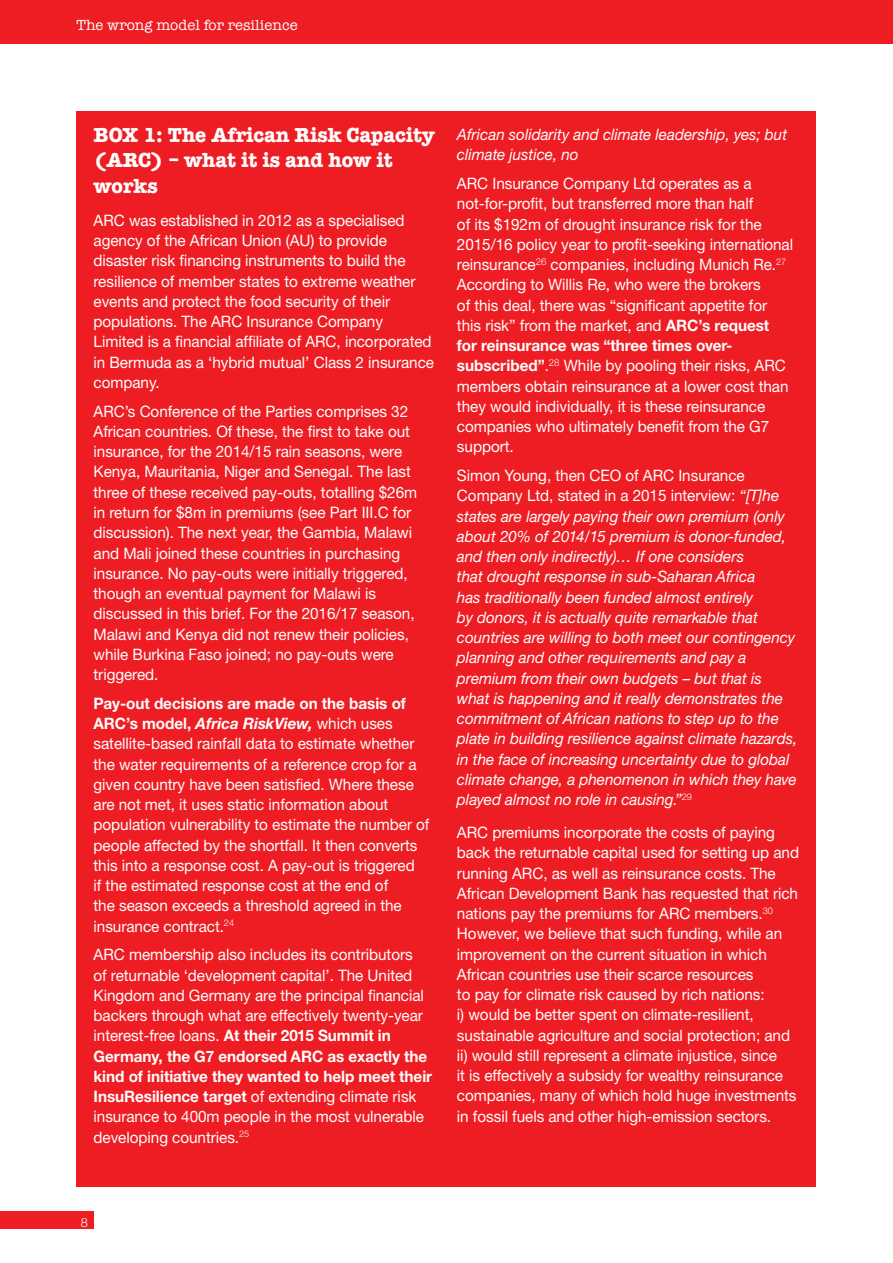
<style>
.page{position:relative;width:893px;height:1263px;background:#fff}
.page>*{position:absolute;margin:0;border:0;box-sizing:border-box;transform-origin:0 0}
.t1{font:700 21px/25.5px "American Typewriter";letter-spacing:-.005em;color:#fff}
.t2{font:15.75px/20.2px "Helvetica Neue";letter-spacing:-.005em;color:#fff}
.t3{font:italic 15.75px/20.2px "Helvetica Neue CE";letter-spacing:-.005em;color:#fff}
.t4{font:700 15.75px/20.2px "Helvetica Neue CE";letter-spacing:-.005em;color:#fff}
.t5{font:15px "American Typewriter";color:#fff}
.t6{font:300 12.75px "Helvetica Neue";color:#fff}
.s1{font-style:italic}
.s2{font-family:"Helvetica Neue";font-weight:400}
.s3{font-family:"Helvetica Neue CE";font-weight:700}
.s4{font-family:"Helvetica Neue CE";font-style:italic}
</style>
<div class="page">
<div style="left:0;top:0;width:893px;height:44px;background:#ee1d23"></div>
<div style="left:0;top:1211px;width:94px;height:18px;background:#ee1d23"></div>
<div style="left:77px;top:111px;width:739px;height:1075px;background:#ee1d23"></div>
<p class="t5" style="left:77px;top:16px;width:223px">The wrong model for resilience</p>
<h1 class="t1" style="left:94px;top:122px;width:343px">BOX 1: The African Risk Capacity (ARC) – what it is and how it works</h1>
<p class="t2" style="left:94px;top:210px;width:342px">ARC was established in 2012 as a specialised agency of the African Union (AU) to provide disaster risk financing instruments to build the resilience of member states to extreme weather events and protect the food security of their populations. The ARC Insurance Company Limited is a financial affiliate of ARC, incorporated in Bermuda as a ‘hybrid mutual’ Class 2 insurance company.</p>
<p class="t2" style="left:94px;top:401px;width:325px">ARC’s Conference of the Parties comprises 32<br>African countries. Of these, the first to take out insurance, for the 2014/15 rain seasons, were Kenya, Mauritania, Niger and Senegal. The last three of these received pay-outs, totalling $26m in return for $8m in premiums (see Part III.C for discussion). The next year, the Gambia, Malawi and Mali joined these countries in purchasing insurance. No pay-outs were initially triggered, though an eventual payment for Malawi is discussed in this brief. For the 2016/17 season, Malawi and Kenya did not renew their policies, while Burkina Faso joined; no pay-outs were triggered.</p>
<p class="t4" style="left:94px;top:693px;width:314px">Pay-out decisions are made on the basis of<br>ARC’s model, <span class="s1">Africa RiskView,</span> <span class="s2">which uses</span></p>
<p class="t2" style="left:94px;top:733px;width:337px">satellite-based rainfall data to estimate whether the water requirements of a reference crop for a given country have been satisfied. Where these are not met, it uses static information about population vulnerability to estimate the number of people affected by the shortfall. It then converts this into a response cost. A pay-out is triggered<br>if the estimated response cost at the end of<br>the season exceeds a threshold agreed in the insurance contract.<sup>24</sup></p>
<p class="t2" style="left:94px;top:944px;width:332px">ARC membership also includes its contributors of returnable ‘development capital’. The United Kingdom and Germany are the principal financial backers through what are effectively twenty-year interest-free loans. <span class="s3">At their 2015 Summit in</span></p>
<p class="t4" style="left:94px;top:1046px;width:340px">Germany, the G7 endorsed ARC as exactly the kind of initiative they wanted to help meet their</p>
<p class="t2" style="left:94px;top:1086px;width:332px"><span class="s3">InsuResilience target</span> of extending climate risk insurance to 400m people in the most vulnerable developing countries.<sup>25</sup></p>
<p class="t3" style="left:457px;top:124px;width:332px">African solidarity and climate leadership, yes; but climate justice, no</p>
<p class="t2" style="left:457px;top:173px;width:338px">ARC Insurance Company Ltd operates as a not-for-profit, but transferred more than half<br>of its $192m of drought insurance risk for the 2015/16 policy year to profit-seeking international reinsurance<sup>26</sup> companies, including Munich Re.<sup>27<br></sup>According to Willis Re, who were the brokers<br>of this deal, there was “significant appetite for this risk” from the market, and <span class="s3">ARC’s request</span></p>
<p class="t4" style="left:457px;top:335px;width:277px">for reinsurance was “three times over-</p>
<p class="t2" style="left:457px;top:355px;width:333px"><span class="s3">subscribed”</span>.<sup>28</sup> While by pooling their risks, ARC members obtain reinsurance at a lower cost than they would individually, it is these reinsurance companies who ultimately benefit from the G7 support.</p>
<p class="t2" style="left:457px;top:465px;width:324px">Simon Young, then CEO of ARC Insurance<br>Company Ltd, stated in a 2015 interview: <span class="s4">“[T]he</span></p>
<p class="t3" style="left:457px;top:506px;width:342px">states are largely paying their own premium (only about 20% of 2014/15 premium is donor-funded, and then only indirectly)… If one considers<br>that drought response in sub-Saharan Africa<br>has traditionally been funded almost entirely<br>by donors, it is actually quite remarkable that countries are willing to both meet our contingency planning and other requirements and pay a premium from their own budgets – but that is what is happening and it really demonstrates the commitment of African nations to step up to the plate in building resilience against climate hazards, in the face of increasing uncertainty due to global climate change, a phenomenon in which they have played almost no role in causing.”<sup>29</sup></p>
<p class="t2" style="left:457px;top:822px;width:344px">ARC premiums incorporate the costs of paying back the returnable capital used for setting up and running ARC, as well as reinsurance costs. The African Development Bank has requested that rich nations pay the premiums for ARC members.<sup>30<br></sup>However, we believe that such funding, while an improvement on the current situation in which African countries use their scarce resources<br>to pay for climate risk caused by rich nations:<br>i) would be better spent on climate-resilient, sustainable agriculture and social protection; and ii) would still represent a climate injustice, since<br>it is effectively a subsidy for wealthy reinsurance companies, many of which hold huge investments in fossil fuels and other high-emission sectors.</p>
<p class="t6" style="left:81px;top:1214px;width:9px">8</p>
</div>
